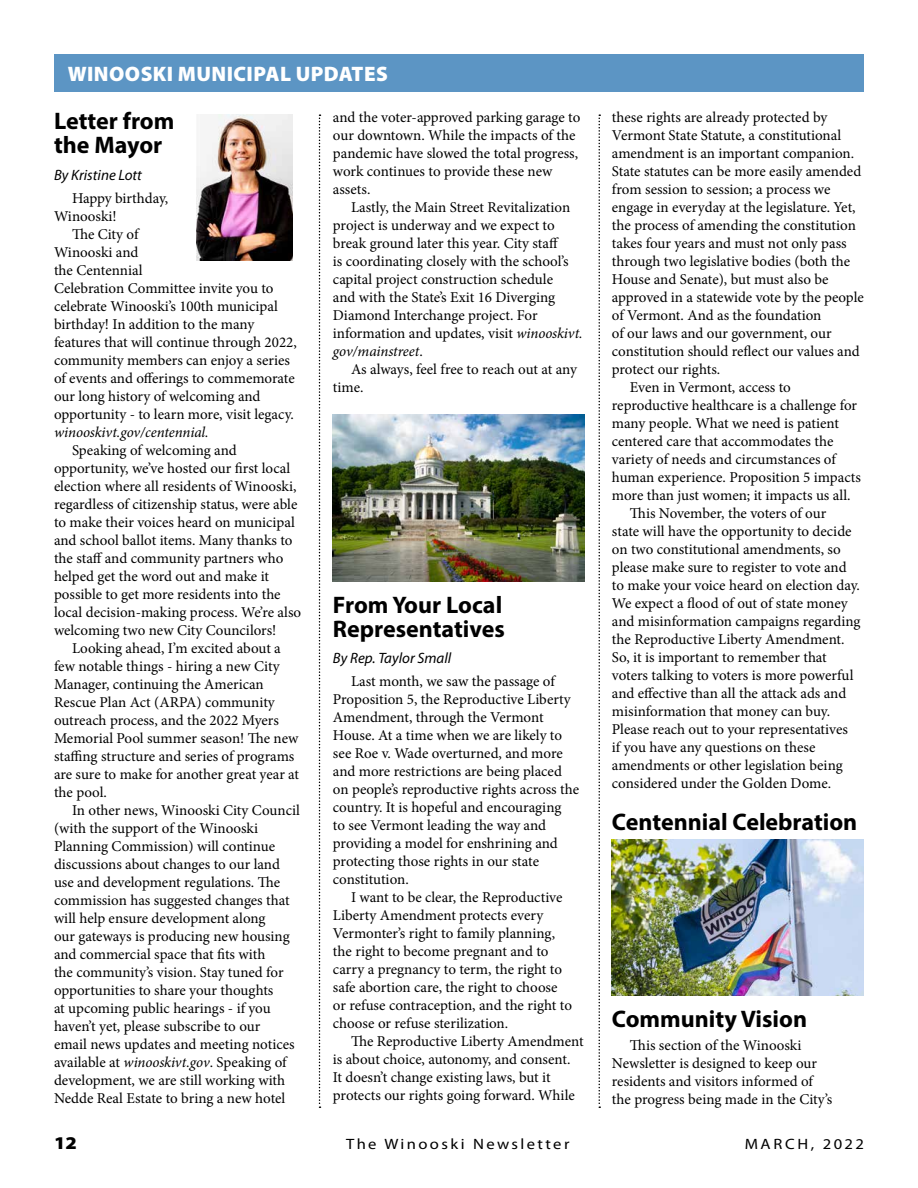
<style>
.page{position:relative;width:918px;height:1188px;background:#fff}
.page>*{position:absolute;margin:0;border:0;box-sizing:border-box;transform-origin:0 0}
.t1{font:700 24px/24px "Myriad Pro";color:#000}
.t2{font:900 21px "Myriad Pro";letter-spacing:.02em;color:#fff}
.t3{font:900 18px "Myriad Pro";color:#000;scale:1.11 1}
.t4{font:15px/18px "Minion Pro";letter-spacing:-.005em;color:#000}
.t5{font:italic 15px "Myriad Pro";color:#000}
.t6{font:15px "Myriad Pro";letter-spacing:.145em;color:#000;scale:1.11 1}
.t7{font:italic 15px "Minion Pro";letter-spacing:-.01em;color:#000}
.s1{font-style:italic}
</style>
<div class="page">
<svg style="left:598px;top:114px;width:2px;height:994px"></svg>
<svg style="left:319px;top:114px;width:2px;height:994px"></svg>
<div style="left:54px;top:54px;width:810px;height:38px;background:#5c95c4"></div>
<img style="left:197px;top:114px;width:96px;height:146px">
<img style="left:333px;top:414px;width:252px;height:168px">
<img style="left:612px;top:839px;width:252px;height:157px">
<p class="t2" style="left:68px;top:60px;width:322px">WINOOSKI MUNICIPAL UPDATES</p>
<h2 class="t1" style="left:54px;top:108px;width:122px">Letter from the Mayor</h2>
<p class="t5" style="left:54px;top:165px;width:90px">By Kristine Lott</p>
<p class="t4" style="left:54px;top:189px;width:116px;text-indent:18px">Happy birthday,<br>Winooski!</p>
<p class="t4" style="left:54px;top:225px;width:87px;text-align:right">Te City of<br>Winooski and</p>
<p class="t4" style="left:54px;top:261px;width:244px">the Centennial<br>Celebration Committee invite you to celebrate Winooski’s 100th municipal birthday! In addition to the many features that will continue through 2022, community members can enjoy a series of events and oferings to commemorate our long history of welcoming and opportunity - to learn more, visit legacy.</p>
<p class="t7" style="left:54px;top:422px;width:156px">winooskivt.gov/centennial.</p>
<p class="t4" style="left:54px;top:441px;width:249px;text-indent:18px">Speaking of welcoming and opportunity, we’ve hosted our frst local election where all residents of Winooski, regardless of citizenship status, were able to make their voices heard on municipal and school ballot items. Many thanks to the staf and community partners who helped get the word out and make it possible to get more residents into the local decision-making process. We’re also welcoming two new City Councilors!</p>
<p class="t4" style="left:54px;top:639px;width:247px;text-indent:18px">Looking ahead, I’m excited about a few notable things - hiring a new City Manager, continuing the American Rescue Plan Act (ARPA) community outreach process, and the 2022 Myers Memorial Pool summer season! Te new stafng structure and series of programs are sure to make for another great year at the pool.</p>
<p class="t4" style="left:54px;top:801px;width:247px;text-indent:18px">In other news, Winooski City Council (with the support of the Winooski Planning Commission) will continue discussions about changes to our land use and development regulations. Te commission has suggested changes that will help ensure development along<br>our gateways is producing new housing and commercial space that fts with<br>the community’s vision. Stay tuned for opportunities to share your thoughts<br>at upcoming public hearings - if you haven’t yet, please subscribe to our<br>email news updates and meeting notices available at <span class="s1">winooskivt.gov</span>. Speaking of development, we are still working with Nedde Real Estate to bring a new hotel</p>
<p class="t4" style="left:333px;top:108px;width:249px">and the voter-approved parking garage to our downtown. While the impacts of the pandemic have slowed the total progress, work continues to provide these new assets.</p>
<p class="t4" style="left:333px;top:198px;width:251px;text-indent:18px">Lastly, the Main Street Revitalization project is underway and we expect to break ground later this year. City staf<br>is coordinating closely with the school’s capital project construction schedule<br>and with the State’s Exit 16 Diverging Diamond Interchange project. For information and updates, visit <span class="s1">winooskivt. gov/mainstreet</span>.</p>
<p class="t4" style="left:333px;top:360px;width:246px;text-indent:18px">As always, feel free to reach out at any time.</p>
<h2 class="t1" style="left:333px;top:592px;width:173px">From Your Local<br>Representatives</h2>
<p class="t5" style="left:333px;top:649px;width:120px">By Rep. Taylor Small</p>
<p class="t4" style="left:333px;top:673px;width:248px;text-indent:18px">Last month, we saw the passage of Proposition 5, the Reproductive Liberty Amendment, through the Vermont House. At a time when we are likely to see Roe v. Wade overturned, and more and more restrictions are being placed on people’s reproductive rights across the country. It is hopeful and encouraging<br>to see Vermont leading the way and providing a model for enshrining and protecting those rights in our state constitution.</p>
<p class="t4" style="left:333px;top:889px;width:241px;text-indent:18px">I want to be clear, the Reproductive Liberty Amendment protects every Vermonter’s right to family planning, the right to become pregnant and to carry a pregnancy to term, the right to safe abortion care, the right to choose or refuse contraception, and the right to choose or refuse sterilization.</p>
<p class="t4" style="left:333px;top:1033px;width:252px;text-indent:18px">Te Reproductive Liberty Amendment is about choice, autonomy, and consent.<br>It doesn’t change existing laws, but it protects our rights going forward. While</p>
<p class="t4" style="left:612px;top:108px;width:253px">these rights are already protected by Vermont State Statute, a constitutional amendment is an important companion.<br>State statutes can be more easily amended from session to session; a process we engage in everyday at the legislature. Yet, the process of amending the constitution takes four years and must not only pass through two legislative bodies (both the House and Senate), but must also be approved in a statewide vote by the people of Vermont. And as the foundation<br>of our laws and our government, our constitution should refect our values and protect our rights.</p>
<p class="t4" style="left:612px;top:378px;width:251px;text-indent:18px">Even in Vermont, access to reproductive healthcare is a challenge for many people. What we need is patient centered care that accommodates the variety of needs and circumstances of human experience. Proposition 5 impacts more than just women; it impacts us all.</p>
<p class="t4" style="left:612px;top:504px;width:250px;text-indent:18px">Tis November, the voters of our<br>state will have the opportunity to decide on two constitutional amendments, so please make sure to register to vote and to make your voice heard on election day.<br>We expect a food of out of state money and misinformation campaigns regarding the Reproductive Liberty Amendment.<br>So, it is important to remember that voters talking to voters is more powerful and efective than all the attack ads and misinformation that money can buy.<br>Please reach out to your representatives if you have any questions on these amendments or other legislation being considered under the Golden Dome.</p>
<h2 class="t1" style="left:612px;top:809px;width:247px">Centennial Celebration</h2>
<h2 class="t1" style="left:612px;top:1006px;width:197px">Community Vision</h2>
<p class="t4" style="left:612px;top:1036px;width:222px;text-indent:18px">Tis section of the Winooski Newsletter is designed to keep our residents and visitors informed of the progress being made in the City’s</p>
<p class="t3" style="left:54px;top:1131px;width:22px">12</p>
<p class="t6" style="left:346px;top:1135px;width:203px">The Winooski Newsletter</p>
<p class="t6" style="left:745px;top:1135px;width:109px">MARCH, 2022</p>
</div>
